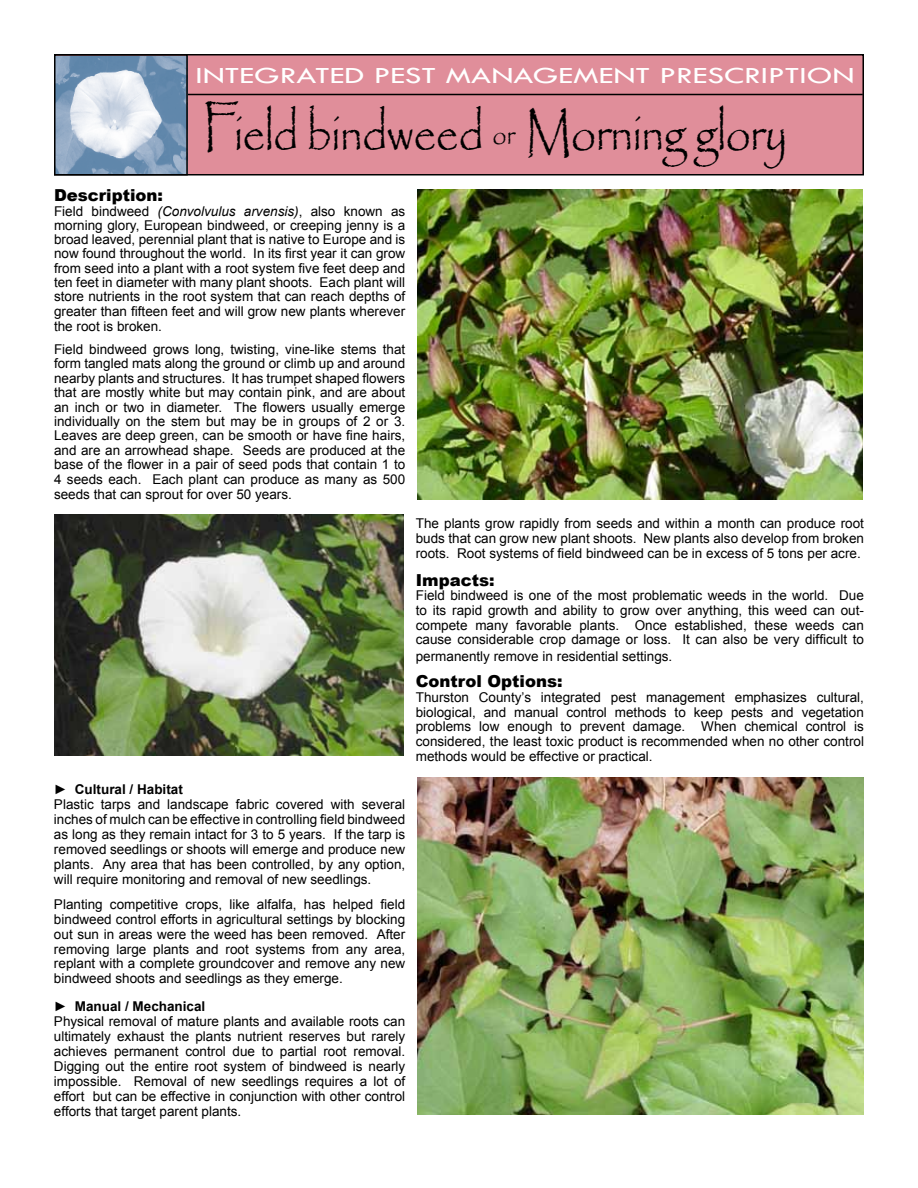
<style>
.page{position:relative;width:918px;height:1188px;background:#fff}
.page>*{position:absolute;margin:0;border:0;box-sizing:border-box;transform-origin:0 0}
.t1{font:54px "Papyrus";letter-spacing:-.02em;color:#000;scale:.9 1}
.t2{font:24px "Tw Cen";color:#fff;scale:1.39 1}
.t3{font:900 16.5px "Arial";color:#000}
.t4{font:13.5px/14.9px "Arial";color:#000;text-align:justify}
.s1{font-size:30px}
.s2{font-style:italic}
.s3{font-weight:700}
</style>
<div class="page">
<div style="left:55px;top:55px;width:808px;height:120px;background:#e08e9a"></div>
<div style="left:54px;top:54px;width:810px;height:122px;border:2px solid #000"></div>
<hr style="left:188px;top:94px;width:675px;height:1px;background:#000">
<img style="left:57px;top:57px;width:128px;height:116px">
<div style="left:54px;top:54px;width:134px;height:122px;border:2px solid #000"></div>
<img style="left:54px;top:514px;width:350px;height:242px">
<img style="left:417px;top:189px;width:446px;height:311px">
<img style="left:417px;top:777px;width:447px;height:337px">
<h2 class="t2" style="left:195px;top:61px;width:476px">INTEGRATED PEST MANAGEMENT PRESCRIPTION</h2>
<h1 class="t1" style="left:202px;top:100px;width:652px">Field bindweed <span class="s1">or</span> Morning glory</h1>
<p class="t3" style="left:54px;top:184px;width:111px">Description:</p>
<p class="t4" style="left:54px;top:204px;width:353px;line-height:14.4px">Field bindweed <span class="s2">(Convolvulus arvensis)</span>, also known as morning glory, European bindweed, or creeping jenny is a broad leaved, perennial plant that is native to Europe and is now found throughout the world. In its first year it can grow from seed into a plant with a root system five feet deep and ten feet in diameter with many plant shoots. Each plant will store nutrients in the root system that can reach depths of greater than fifteen feet and will grow new plants wherever the root is broken.</p>
<p class="t4" style="left:54px;top:342px;width:353px">Field bindweed grows long, twisting, vine-like stems that form tangled mats along the ground or climb up and around nearby plants and structures. It has trumpet shaped flowers that are mostly white but may contain pink, and are about an inch or two in diameter. The flowers usually emerge individually on the stem but may be in groups of 2 or 3.<br>Leaves are deep green, can be smooth or have fine hairs, and are an arrowhead shape. Seeds are produced at the base of the flower in a pair of seed pods that contain 1 to 4 seeds each. Each plant can produce as many as 500 seeds that can sprout for over 50 years.</p>
<p class="t4" style="left:54px;top:782px;width:353px;text-align:left">► <span class="s3">Cultural / Habitat<br></span>Plastic tarps and landscape fabric covered with several inches of mulch can be effective in controlling field bindweed as long as they remain intact for 3 to 5 years. If the tarp is removed seedlings or shoots will emerge and produce new plants. Any area that has been controlled, by any option, will require monitoring and removal of new seedlings.</p>
<p class="t4" style="left:54px;top:897px;width:353px">Planting competitive crops, like alfalfa, has helped field bindweed control efforts in agricultural settings by blocking out sun in areas were the weed has been removed. After removing large plants and root systems from any area, replant with a complete groundcover and remove any new bindweed shoots and seedlings as they emerge.</p>
<p class="t4" style="left:54px;top:998px;width:353px;text-align:left">► <span class="s3">Manual / Mechanical<br></span>Physical removal of mature plants and available roots can ultimately exhaust the plants nutrient reserves but rarely achieves permanent control due to partial root removal.<br>Digging out the entire root system of bindweed is nearly impossible. Removal of new seedlings requires a lot of effort but can be effective in conjunction with other control efforts that target parent plants.</p>
<p class="t4" style="left:416px;top:516px;width:450px">The plants grow rapidly from seeds and within a month can produce root buds that can grow new plant shoots. New plants also develop from broken roots. Root systems of field bindweed can be in excess of 5 tons per acre.</p>
<p class="t3" style="left:416px;top:568px;width:80px">Impacts:</p>
<p class="t4" style="left:416px;top:588px;width:450px">Field bindweed is one of the most problematic weeds in the world. Due to its rapid growth and ability to grow over anything, this weed can out&shy;compete many favorable plants. Once established, these weeds can cause considerable crop damage or loss. It can also be very difficult to</p>
<p class="t4" style="left:416px;top:649px;width:258px">permanently remove in residential settings.</p>
<p class="t3" style="left:416px;top:669px;width:148px">Control Options:</p>
<p class="t4" style="left:416px;top:690px;width:450px">Thurston County’s integrated pest management emphasizes cultural, biological, and manual control methods to keep pests and vegetation problems low enough to prevent damage. When chemical control is considered, the least toxic product is recommended when no other control methods would be effective or practical.</p>
</div>
